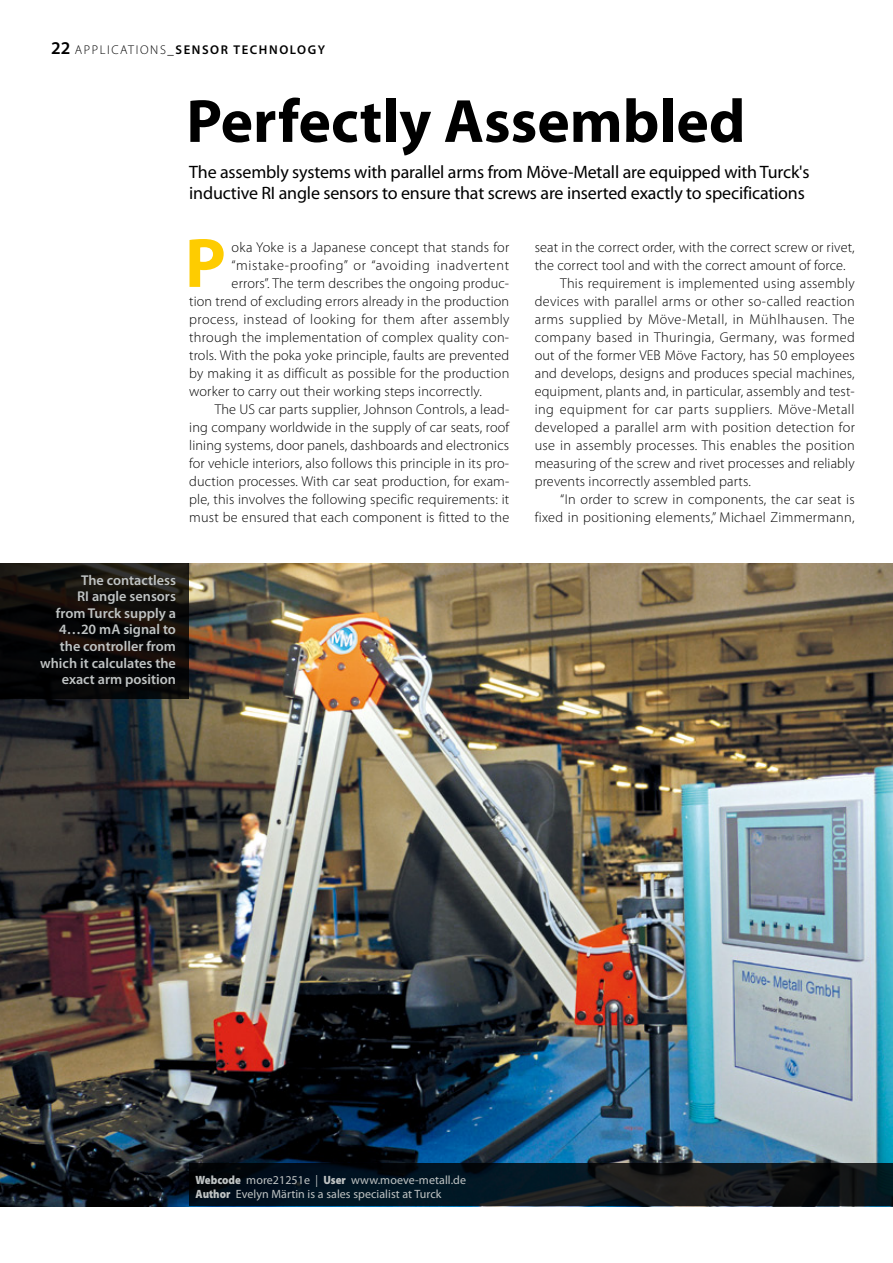
<style>
.page{position:relative;width:893px;height:1263px;background:#fff}
.page>*{position:absolute;margin:0;border:0;box-sizing:border-box;transform-origin:0 0}
.t1{font:700 70.5px "Myriad Pro";color:#fecc00}
.t2{font:700 61.5px "Myriad Pro";color:#000}
.t3{font:18px/21px "Myriad Pro";letter-spacing:-.01em;color:#000}
.t4{font:300 14.25px "Myriad Pro";letter-spacing:.01em;color:#000}
.t5{font:600 14.25px/16.5px "Myriad Pro";color:#bfc3c3;text-align:right}
.t6{font:300 14.25px "Myriad Pro";letter-spacing:.035em;color:#000}
.t7{font:300 14.25px "Myriad Pro";letter-spacing:.03em;color:#000}
.t8{font:300 14.25px "Myriad Pro";letter-spacing:.045em;color:#000}
.t9{font:600 12.75px "Myriad Pro";letter-spacing:.125em;color:#000}
.t10{font:12px/13.5px "Myriad Pro";letter-spacing:.005em;color:#bfc3c3}
.s1{font-size:18px}
.s2{font-weight:300}
.s3{font-weight:900}
</style>
<div class="page">
<img style="left:0;top:563px;width:893px;height:643px">
<svg style="left:0;top:564px;width:189px;height:135px;background:#0e0c0a"></svg>
<svg style="left:189px;top:1164px;width:704px;height:42px;background:#0a141b"></svg>
<p class="t9" style="left:51px;top:42px;width:276px"><span class="s1">22</span> <span class="s2">APPLICATIONS</span>_SENSOR TECHNOLOGY</p>
<p class="t2" style="left:186px;top:81px;width:561px">Perfectly Assembled</p>
<p class="t3" style="left:189px;top:161px;width:622px">The assembly systems with parallel arms from Möve-Metall are equipped with Turck's inductive RI angle sensors to ensure that screws are inserted exactly to specifications</p>
<p class="t4" style="left:535px;top:239px;width:321px">seat in the correct order, with the correct screw or rivet,</p>
<p class="t4" style="left:535px;top:257px;width:312px">the correct tool and with the correct amount of force.</p>
<p class="t4" style="left:560px;top:275px;width:296px">This requirement is implemented using assembly</p>
<p class="t4" style="left:535px;top:293px;width:322px">devices with parallel arms or other so-called reaction</p>
<p class="t6" style="left:535px;top:311px;width:322px">arms supplied by Möve-Metall, in Mühlhausen. The</p>
<p class="t7" style="left:535px;top:329px;width:322px">company based in Thuringia, Germany, was formed</p>
<p class="t4" style="left:535px;top:347px;width:321px">out of the former VEB Möve Factory, has 50 employees</p>
<p class="t4" style="left:535px;top:365px;width:321px">and develops, designs and produces special machines,</p>
<p class="t4" style="left:535px;top:383px;width:321px">equipment, plants and, in particular, assembly and test-</p>
<p class="t6" style="left:535px;top:401px;width:321px">ing equipment for car parts suppliers. Möve-Metall</p>
<p class="t4" style="left:535px;top:419px;width:322px">developed a parallel arm with position detection for</p>
<p class="t4" style="left:535px;top:437px;width:322px">use in assembly processes. This enables the position</p>
<p class="t4" style="left:535px;top:455px;width:321px">measuring of the screw and rivet processes and reliably</p>
<p class="t4" style="left:535px;top:473px;width:218px">prevents incorrectly assembled parts.</p>
<p class="t4" style="left:560px;top:491px;width:296px">“In order to screw in components, the car seat is</p>
<p class="t4" style="left:535px;top:509px;width:321px">fixed in positioning elements,” Michael Zimmermann,</p>
<p class="t1" style="left:185px;top:217px;width:42px">P</p>
<p class="t4" style="left:232px;top:239px;width:279px">oka Yoke is a Japanese concept that stands for</p>
<p class="t8" style="left:232px;top:257px;width:279px">“mistake-proofing” or “avoiding inadvertent</p>
<p class="t4" style="left:232px;top:275px;width:279px">errors”. The term describes the ongoing produc-</p>
<p class="t4" style="left:189px;top:293px;width:321px">tion trend of excluding errors already in the production</p>
<p class="t7" style="left:189px;top:311px;width:322px">process, instead of looking for them after assembly</p>
<p class="t4" style="left:189px;top:329px;width:321px">through the implementation of complex quality con-</p>
<p class="t4" style="left:189px;top:347px;width:321px">trols. With the poka yoke principle, faults are prevented</p>
<p class="t4" style="left:189px;top:365px;width:322px">by making it as difficult as possible for the production</p>
<p class="t4" style="left:189px;top:383px;width:294px">worker to carry out their working steps incorrectly.</p>
<p class="t4" style="left:215px;top:401px;width:296px">The US car parts supplier, Johnson Controls, a lead-</p>
<p class="t4" style="left:189px;top:419px;width:321px">ing company worldwide in the supply of car seats, roof</p>
<p class="t4" style="left:189px;top:437px;width:321px">lining systems, door panels, dashboards and electronics</p>
<p class="t4" style="left:189px;top:455px;width:321px">for vehicle interiors, also follows this principle in its pro-</p>
<p class="t4" style="left:189px;top:473px;width:322px">duction processes. With car seat production, for exam-</p>
<p class="t4" style="left:189px;top:491px;width:321px">ple, this involves the following specific requirements: it</p>
<p class="t4" style="left:189px;top:509px;width:322px">must be ensured that each component is fitted to the</p>
<p class="t5" style="left:40px;top:572px;width:137px">The contactless<br>RI angle sensors<br>from Turck supply a<br>4…20 mA signal to the controller from which it calculates the exact arm position</p>
<p class="t10" style="left:196px;top:1173px;width:272px"><span class="s3">Webcode</span> more21251e | <span class="s3">User</span> www.moeve-metall.de<br><span class="s3">Author</span> Evelyn Märtin is a sales specialist at Turck</p>
</div>
